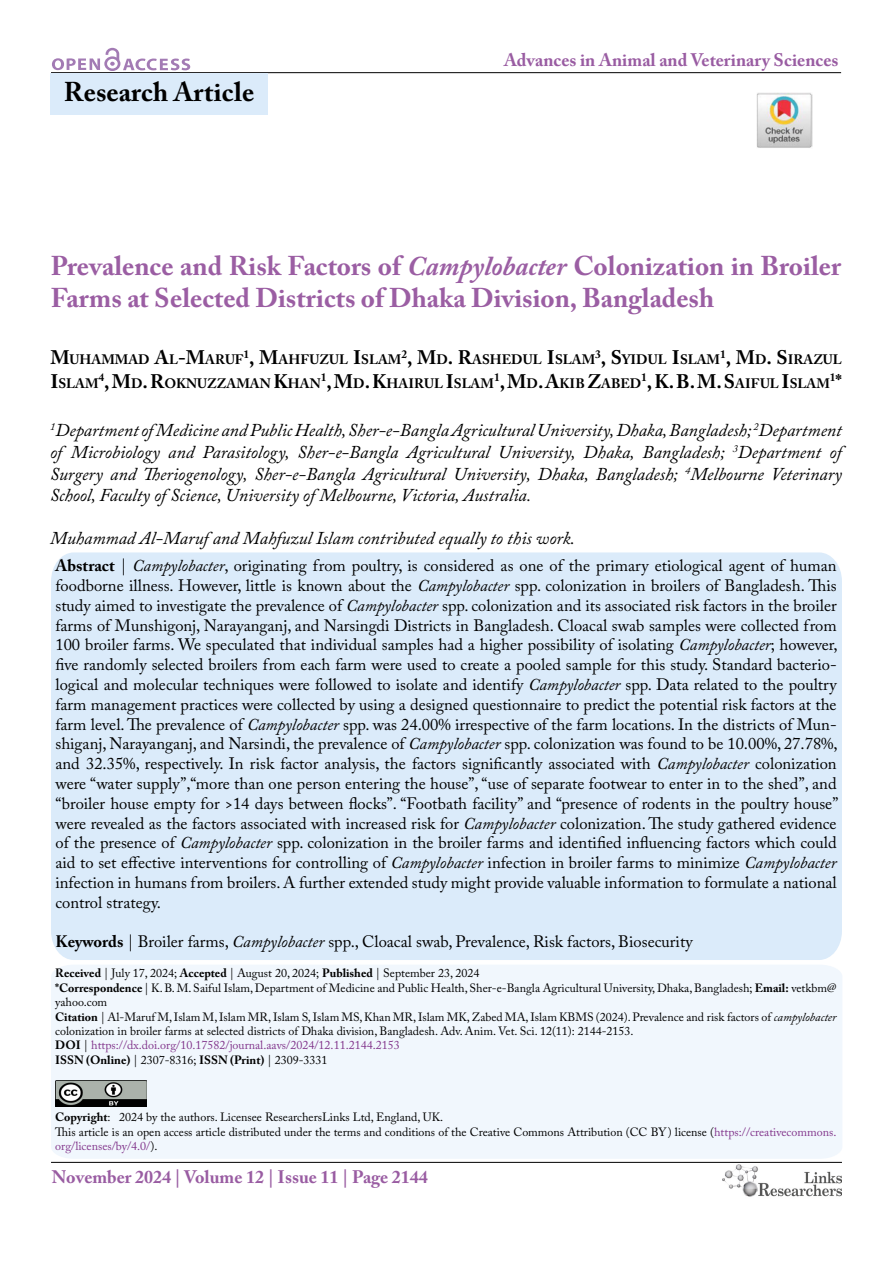
<style>
.page{position:relative;width:893px;height:1263px;background:#fff}
.page>*{position:absolute;margin:0;border:0;box-sizing:border-box;transform-origin:0 0}
.t1{font:700 27px/32.4px "Adobe Caslon Pro";color:#82368c}
.t2{font:700 27px "Adobe Caslon Pro";letter-spacing:.005em;color:#000}
.t3{font:700 19.5px "Adobe Caslon Pro";color:#000}
.t4{font:italic 18px/21.6px "Adobe Caslon Pro";color:#000;text-align:justify}
.t5{font:700 18px "Adobe Caslon Pro";color:#995ca2}
.t6{font:16.5px/19.8px "Adobe Caslon Pro";color:#000;text-align:justify}
.t7{font:700 13.65px/23.4px "Adobe Caslon Pro";color:#000}
.t8{font:12px/14.4px "Adobe Caslon Pro";color:#000}
.t9{font:700 11.4px "Adobe Caslon Pro";color:#000}
.s1{font-style:italic}
.s2{font-size:19.5px}
.s3{font-size:13.65px}
.s4{font-weight:700}
.s5{color:#82368c}
</style>
<div class="page">
<hr style="left:51px;top:72px;width:790px;height:1px;background:#000">
<hr style="left:51px;top:1162px;width:791px;height:1px;background:#000">
<svg style="left:52px;top:48px;width:138px;height:23px"></svg>
<img style="left:723px;top:1164px;width:119px;height:33px">
<div style="left:51px;top:74px;width:217px;height:41px;background:#dbebfa"></div>
<div style="left:51px;top:552px;width:791px;height:408px;background:#dbebfa"></div>
<div style="left:51px;top:965px;width:791px;height:194px;background:#f1f7fd"></div>
<img style="left:55px;top:1080px;width:92px;height:26px">
<img style="left:757px;top:93px;width:55px;height:55px">
<h1 class="t2" style="left:64px;top:76px;width:192px">Research Article</h1>
<p class="t5" style="left:504px;top:50px;width:336px">Advances in Animal and Veterinary Sciences</p>
<h1 class="t1" style="left:50px;top:249px;width:792px">Prevalence and Risk Factors of <span class="s1">Campylobacter</span> Colonization in Broiler<br>Farms at Selected Districts of Dhaka Division, Bangladesh</h1>
<p class="t7" style="left:50px;top:348px;width:793px"><span class="s2">M</span>UHAMMAD <span class="s2">A</span>L<span class="s2">-M</span>ARUF<sup>1</sup><span class="s2">, M</span>AHFUZUL <span class="s2">I</span>SLAM<sup>2</sup><span class="s2">, M</span>D<span class="s2">. R</span>ASHEDUL <span class="s2">I</span>SLAM<sup>3</sup><span class="s2">, S</span>YIDUL <span class="s2">I</span>SLAM<sup>1</sup><span class="s2">, M</span>D<span class="s2">. S</span>IRAZUL<br><span class="s2">I</span>SLAM<sup>4</sup><span class="s2">, M</span>D<span class="s2">. R</span>OKNUZZAMAN <span class="s2">K</span>HAN<sup>1</sup><span class="s2">, M</span>D<span class="s2">. K</span>HAIRUL <span class="s2">I</span>SLAM<sup>1</sup><span class="s2">, M</span>D<span class="s2">. A</span>KIB <span class="s2">Z</span>ABED</p>
<p class="t3" style="left:641px;top:369px;width:190px"><sup>1</sup>, K. B. M. S<span class="s3">AIFUL</span> I<span class="s3">SLAM</span></p>
<p class="t9" style="left:830px;top:370px;width:14px">1<span class="s2">*</span></p>
<p class="t4" style="left:50px;top:419px;width:793px"><sup>1</sup>Department of Medicine and Public Health, Sher-e-Bangla Agricultural University, Dhaka, Bangladesh; <sup>2</sup>Department of Microbiology and Parasitology, Sher-e-Bangla Agricultural University, Dhaka, Bangladesh; <sup>3</sup>Department of Surgery and Theriogenology, Sher-e-Bangla Agricultural University, Dhaka, Bangladesh; <sup>4</sup>Melbourne Veterinary School, Faculty of Science, University of Melbourne, Victoria, Australia.</p>
<p class="t4" style="left:50px;top:527px;width:526px">Muhammad Al-Maruf and Mahfuzul Islam contributed equally to this work.</p>
<p class="t6" style="left:55px;top:556px;width:784px"><span class="s4">Abstract</span> | <span class="s1">Campylobacter</span>, originating from poultry, is considered as one of the primary etiological agent of human foodborne illness. However, little is known about the <span class="s1">Campylobacter</span> spp. colonization in broilers of Bangladesh. This study aimed to investigate the prevalence of <span class="s1">Campylobacter</span> spp. colonization and its associated risk factors in the broiler farms of Munshigonj, Narayanganj, and Narsingdi Districts in Bangladesh. Cloacal swab samples were collected from 100 broiler farms. We speculated that individual samples had a higher possibility of isolating <span class="s1">Campylobacter</span>; however, five randomly selected broilers from each farm were used to create a pooled sample for this study. Standard bacterio&shy;logical and molecular techniques were followed to isolate and identify <span class="s1">Campylobacter</span> spp. Data related to the poultry farm management practices were collected by using a designed questionnaire to predict the potential risk factors at the farm level. The prevalence of <span class="s1">Campylobacter</span> spp. was 24.00% irrespective of the farm locations. In the districts of Mun&shy;shiganj, Narayanganj, and Narsindi, the prevalence of <span class="s1">Campylobacter</span> spp. colonization was found to be 10.00%, 27.78%, and 32.35%, respectively. In risk factor analysis, the factors significantly associated with <span class="s1">Campylobacter</span> colonization were “water supply”,“more than one person entering the house”, “use of separate footwear to enter in to the shed”, and “broiler house empty for &gt;14 days between flocks”. “Footbath facility” and “presence of rodents in the poultry house” were revealed as the factors associated with increased risk for <span class="s1">Campylobacter</span> colonization. The study gathered evidence of the presence of <span class="s1">Campylobacter</span> spp. colonization in the broiler farms and identified influencing factors which could aid to set effective interventions for controlling of <span class="s1">Campylobacter</span> infection in broiler farms to minimize <span class="s1">Campylobacter </span>infection in humans from broilers. A further extended study might provide valuable information to formulate a national control strategy.</p>
<p class="t6" style="left:55px;top:932px;width:639px"><span class="s4">Keywords</span> | Broiler farms, <span class="s1">Campylobacter</span> spp., Cloacal swab, Prevalence, Risk factors, Biosecurity</p>
<p class="t8" style="left:55px;top:966px;width:783px"><span class="s4">Received</span> | July 17, 2024; <span class="s4">Accepted</span> | August 20, 2024; <span class="s4">Published</span> | September 23, 2024<br><span class="s4">*Correspondence</span> | K. B. M. Saiful Islam,Department of Medicine and Public Health, Sher-e-Bangla Agricultural University, Dhaka, Bangladesh; <span class="s4">Email:</span> vetkbm@ yahoo.com<br><span class="s4">Citation</span> | Al-Maruf M, Islam M, Islam MR, Islam S, Islam MS, Khan MR, Islam MK, Zabed MA, Islam KBMS (2024). Prevalence and risk factors of <span class="s1">campylobacter </span>colonization in broiler farms at selected districts of Dhaka division, Bangladesh. Adv. Anim. Vet. Sci. 12(11): 2144-2153.<br><span class="s4">DOI</span> | <span class="s5">https://dx.doi.org/10.17582/journal.aavs/2024/12.11.2144.2153<br></span><span class="s4">ISSN (Online)</span> | 2307-8316; <span class="s4">ISSN (Print)</span> | 2309-3331</p>
<p class="t8" style="left:55px;top:1110px;width:783px"><span class="s4">Copyright</span>: 2024 by the authors. Licensee ResearchersLinks Ltd, England, UK.<br>This article is an open access article distributed under the terms and conditions of the Creative Commons Attribution (CC BY) license (<span class="s5">https://creativecommons. org/licenses/by/4.0/</span>).</p>
<p class="t5" style="left:52px;top:1166px;width:378px">November 2024 | Volume 12 | Issue 11 | Page 2144</p>
</div>
